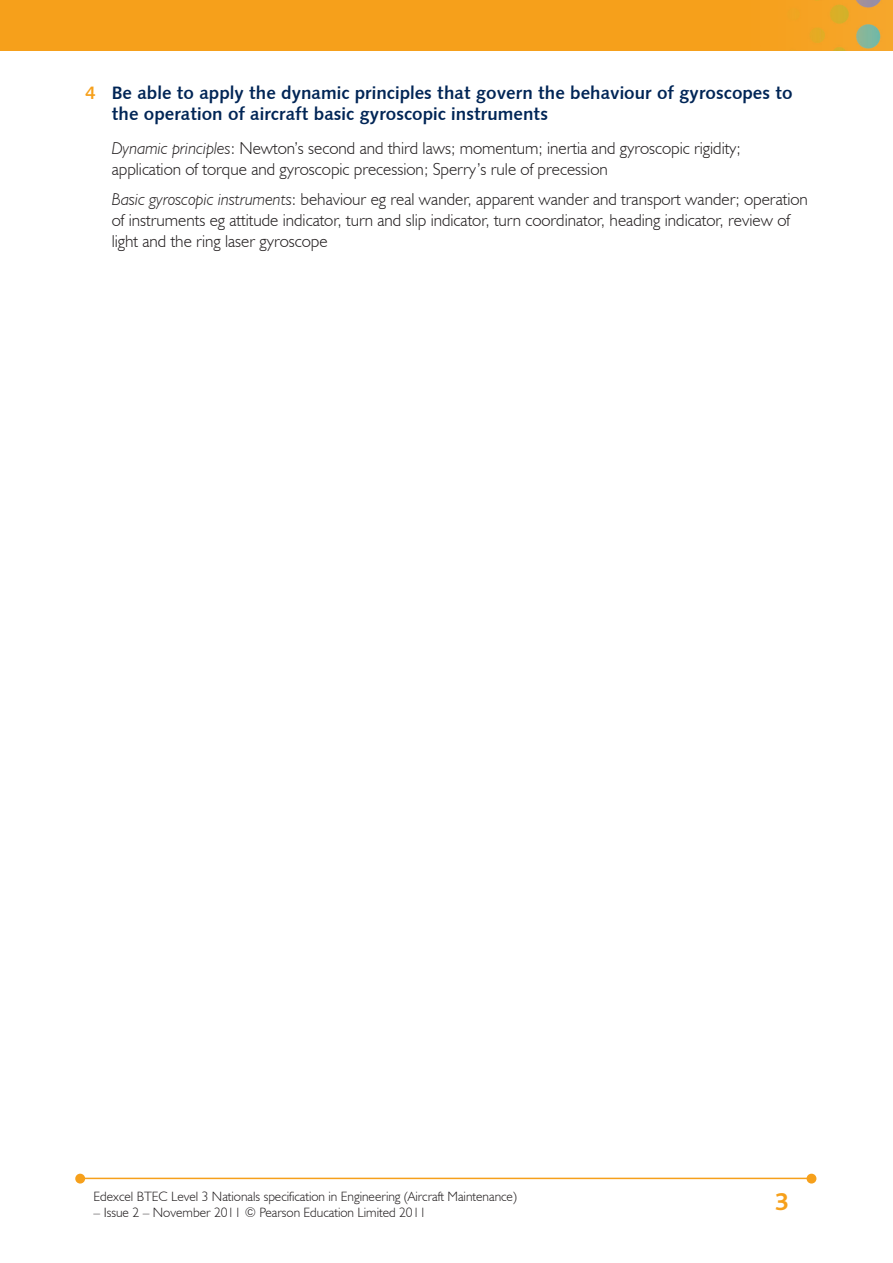
<style>
.page{position:relative;width:893px;height:1263px;background:#fff}
.page>*{position:absolute;margin:0;border:0;box-sizing:border-box;transform-origin:0 0}
.page_numbers{font:700 25.5px "Bliss";color:#f6a01b}
.text2{font:18px/21px "Humanist 531 BT Bold A";color:#002556}
.text_unit_content{font:300 17.25px/21px "Humanist 521 BT";color:#231f20}
.footer_odd{font:300 13.5px "Humanist 521 BT";color:#231f20}
.s1{color:#f6a01b}
.s2{font-style:italic}
</style>
<div class="page">
<img style="left:0;top:0;width:893px;height:51px">
<hr style="left:82px;top:1178px;width:728px;height:1px;background:#f6a01b">
<div style="left:807px;top:1174px;width:9px;height:9px;background:#f6a01b;border-radius:50%"></div>
<div style="left:807px;top:1174px;width:9px;height:9px;border:2px solid #f6a01b;border-radius:50%"></div>
<div style="left:76px;top:1174px;width:8px;height:9px;background:#f6a01b;border-radius:50%"></div>
<div style="left:75px;top:1174px;width:10px;height:9px;border:2px solid #f6a01b;border-radius:50%"></div>
<p class="text2" style="left:112px;top:82px;width:682px;text-indent:-27px"><span class="s1">4</span> Be able to apply the dynamic principles that govern the behaviour of gyroscopes to the operation of aircraft basic gyroscopic instruments</p>
<p class="text_unit_content" style="left:112px;top:138px;width:631px"><span class="s2">Dynamic principles</span>: Newton’s second and third laws; momentum; inertia and gyroscopic rigidity; application of torque and gyroscopic precession; Sperry’s rule of precession</p>
<p class="text_unit_content" style="left:112px;top:189px;width:697px"><span class="s2">Basic gyroscopic instruments</span>: behaviour eg real wander, apparent wander and transport wander; operation of instruments eg attitude indicator, turn and slip indicator, turn coordinator, heading indicator, review of light and the ring laser gyroscope</p>
<p class="footer_odd" style="left:94px;top:1188px;width:425px">Edexcel BTEC Level 3 Nationals specification in Engineering (Aircraft Maintenance)</p>
<p class="footer_odd" style="left:94px;top:1204px;width:334px">– Issue 2 – November 2011 © Pearson Education Limited 2011</p>
<p class="page_numbers" style="left:775px;top:1188px;width:15px">3</p>
</div>
